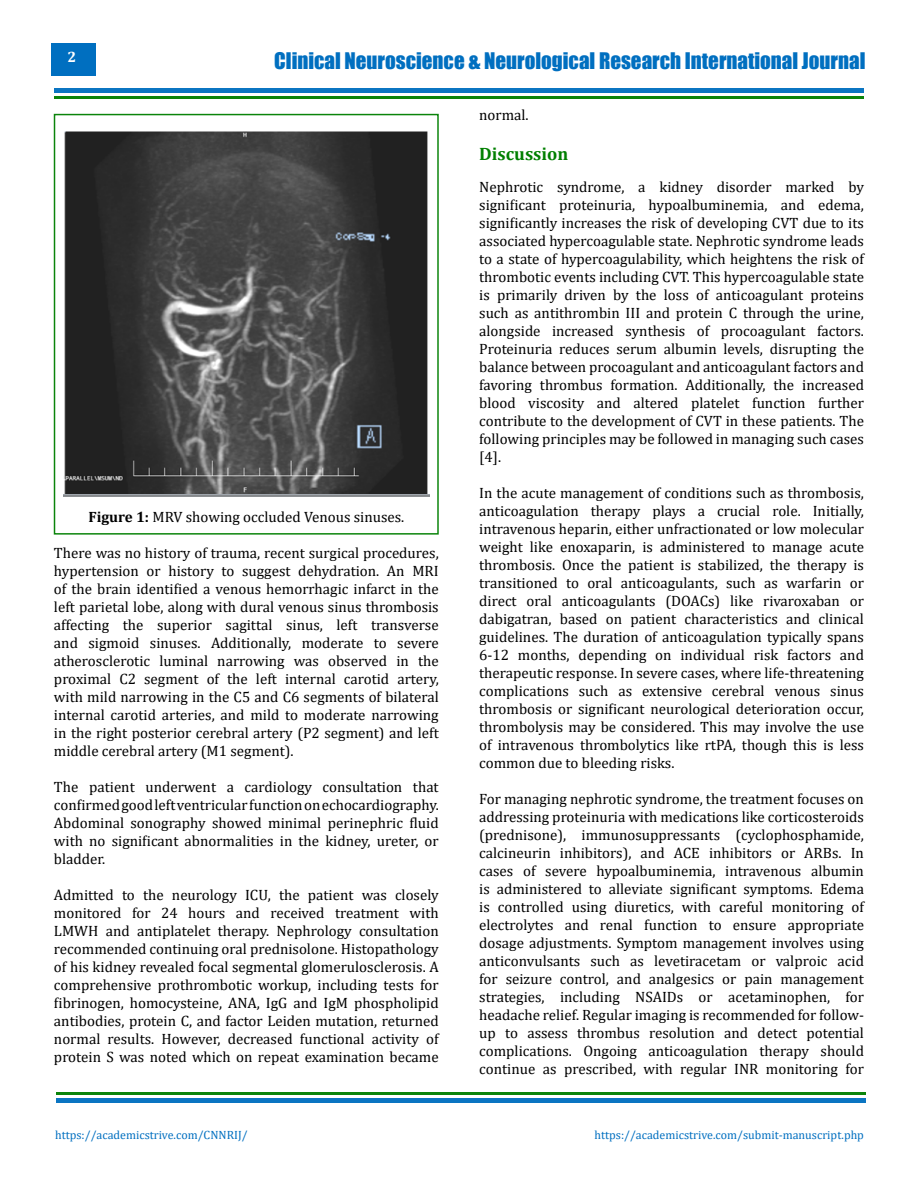
<style>
.page{position:relative;width:918px;height:1188px;background:#fff}
.page>*{position:absolute;margin:0;border:0;box-sizing:border-box;transform-origin:0 0}
.t1{font:21px "Impact";color:#006fc0}
.t2{font:700 18px "Cambria";color:#007f01}
.t3{font:15px/18px "Cambria";color:#000;text-align:justify}
.t4{font:700 15px "Cambria";color:#fff}
.t5{font:12px "Cambria";color:#006fc0}
.s1{font-weight:700}
</style>
<div class="page">
<div style="left:51px;top:43px;width:45px;height:33px;background:#006fc0"></div>
<div style="left:54px;top:88px;width:810px;height:5px;background:#0b75c2"></div>
<hr style="left:56px;top:1098px;width:810px;height:4px;background:#0b75c2">
<hr style="left:54px;top:96px;width:810px;height:3px;background:#007f01">
<hr style="left:56px;top:1092px;width:810px;height:2px;background:#007f01">
<img style="left:63px;top:131px;width:367px;height:366px">
<div style="left:54px;top:114px;width:385px;height:421px;border:2px solid #007f01"></div>
<p class="t4" style="left:68px;top:47px;width:10px">2</p>
<h1 class="t1" style="left:274px;top:45px;width:593px">Clinical Neuroscience &amp; Neurological Research International Journal</h1>
<p class="t3" style="left:88px;top:508px;width:317px"><span class="s1">Figure 1:</span> MRV showing occluded Venous sinuses.</p>
<p class="t3" style="left:54px;top:544px;width:386px">There was no history of trauma, recent surgical procedures, hypertension or history to suggest dehydration. An MRI of the brain identified a venous hemorrhagic infarct in the left parietal lobe, along with dural venous sinus thrombosis affecting the superior sagittal sinus, left transverse and sigmoid sinuses. Additionally, moderate to severe atherosclerotic luminal narrowing was observed in the proximal C2 segment of the left internal carotid artery, with mild narrowing in the C5 and C6 segments of bilateral internal carotid arteries, and mild to moderate narrowing in the right posterior cerebral artery (P2 segment) and left middle cerebral artery (M1 segment).</p>
<p class="t3" style="left:54px;top:778px;width:386px">The patient underwent a cardiology consultation that confirmed good left ventricular function on echocardiography.<br>Abdominal sonography showed minimal perinephric fluid with no significant abnormalities in the kidney, ureter, or bladder.</p>
<p class="t3" style="left:54px;top:886px;width:386px">Admitted to the neurology ICU, the patient was closely monitored for 24 hours and received treatment with LMWH and antiplatelet therapy. Nephrology consultation recommended continuing oral prednisolone. Histopathology of his kidney revealed focal segmental glomerulosclerosis. A comprehensive prothrombotic workup, including tests for fibrinogen, homocysteine, ANA, IgG and IgM phospholipid antibodies, protein C, and factor Leiden mutation, returned normal results. However, decreased functional activity of protein S was noted which on repeat examination became</p>
<p class="t3" style="left:479px;top:105px;width:51px">normal.</p>
<p class="t2" style="left:479px;top:141px;width:91px">Discussion</p>
<p class="t3" style="left:479px;top:177px;width:386px">Nephrotic syndrome, a kidney disorder marked by significant proteinuria, hypoalbuminemia, and edema, significantly increases the risk of developing CVT due to its associated hypercoagulable state. Nephrotic syndrome leads to a state of hypercoagulability, which heightens the risk of thrombotic events including CVT. This hypercoagulable state is primarily driven by the loss of anticoagulant proteins such as antithrombin III and protein C through the urine, alongside increased synthesis of procoagulant factors.<br>Proteinuria reduces serum albumin levels, disrupting the balance between procoagulant and anticoagulant factors and favoring thrombus formation. Additionally, the increased blood viscosity and altered platelet function further contribute to the development of CVT in these patients. The following principles may be followed in managing such cases [4].</p>
<p class="t3" style="left:479px;top:483px;width:386px">In the acute management of conditions such as thrombosis, anticoagulation therapy plays a crucial role. Initially, intravenous heparin, either unfractionated or low molecular weight like enoxaparin, is administered to manage acute thrombosis. Once the patient is stabilized, the therapy is transitioned to oral anticoagulants, such as warfarin or direct oral anticoagulants (DOACs) like rivaroxaban or dabigatran, based on patient characteristics and clinical guidelines. The duration of anticoagulation typically spans 6-12 months, depending on individual risk factors and therapeutic response. In severe cases, where life-threatening complications such as extensive cerebral venous sinus thrombosis or significant neurological deterioration occur, thrombolysis may be considered. This may involve the use of intravenous thrombolytics like rtPA, though this is less common due to bleeding risks.</p>
<p class="t3" style="left:479px;top:789px;width:386px">For managing nephrotic syndrome, the treatment focuses on addressing proteinuria with medications like corticosteroids (prednisone), immunosuppressants (cyclophosphamide, calcineurin inhibitors), and ACE inhibitors or ARBs. In cases of severe hypoalbuminemia, intravenous albumin is administered to alleviate significant symptoms. Edema is controlled using diuretics, with careful monitoring of electrolytes and renal function to ensure appropriate dosage adjustments. Symptom management involves using anticonvulsants such as levetiracetam or valproic acid for seizure control, and analgesics or pain management strategies, including NSAIDs or acetaminophen, for headache relief. Regular imaging is recommended for follow&shy;up to assess thrombus resolution and detect potential complications. Ongoing anticoagulation therapy should continue as prescribed, with regular INR monitoring for</p>
<p class="t5" style="left:55px;top:1128px;width:194px">https://academicstrive.com/CNNRIJ/</p>
<p class="t5" style="left:594px;top:1128px;width:271px">https://academicstrive.com/submit-manuscript.php</p>
</div>
